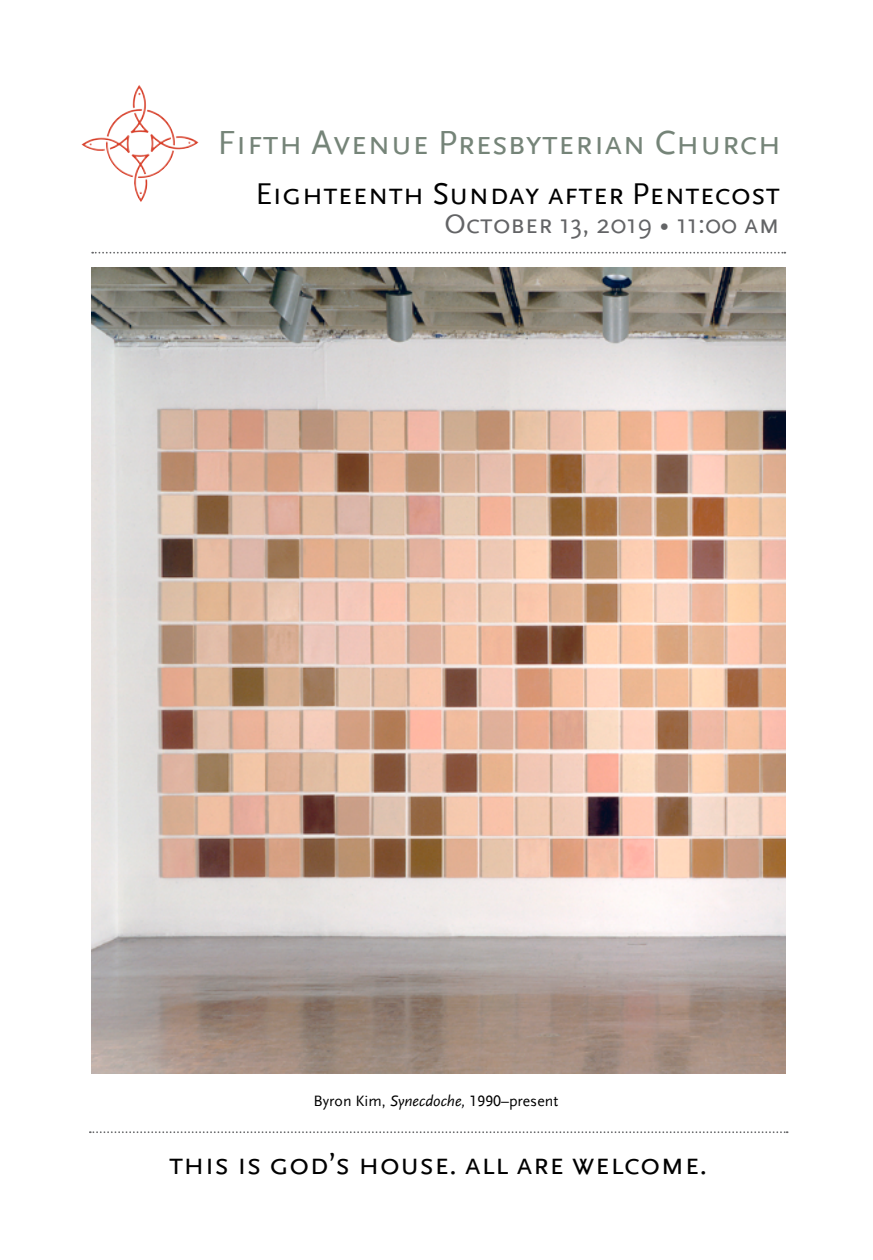
<style>
.page{position:relative;width:873px;height:1260px;background:#fff}
.page>*{position:absolute;margin:0;border:0;box-sizing:border-box;transform-origin:0 0}
.t1{font:35px "Scala Sans LF Caps";color:#758478}
.t2{font:31.5px "Scala Sans Caps";color:#000}
.t3{font:28px "Scala Sans Caps";color:#636466}
.t4{font:15.75px "Scala Sans LF";color:#000}
.s1{font-family:"Scala Sans";font-style:italic}
</style>
<div class="page">
<svg style="left:90px;top:1131px;width:697px;height:2px"></svg>
<svg style="left:92px;top:252px;width:693px;height:2px"></svg>
<img style="left:106px;top:85px;width:69px;height:61px">
<img style="left:91px;top:268px;width:694px;height:806px">
<p class="t1" style="left:218px;top:124px;width:565px">Fifth Avenue Presbyterian Church</p>
<p class="t2" style="left:255px;top:177px;width:526px">Eighteenth Sunday after Pentecost</p>
<p class="t3" style="left:444px;top:209px;width:337px">October 13, 2019 • 11:00 am</p>
<p class="t4" style="left:313px;top:1093px;width:246px">Byron Kim, <span class="s1">Synecdoche,</span> 1990–present</p>
<p class="t2" style="left:169px;top:1146px;width:540px">this is god’s house. all are welcome.</p>
</div>
